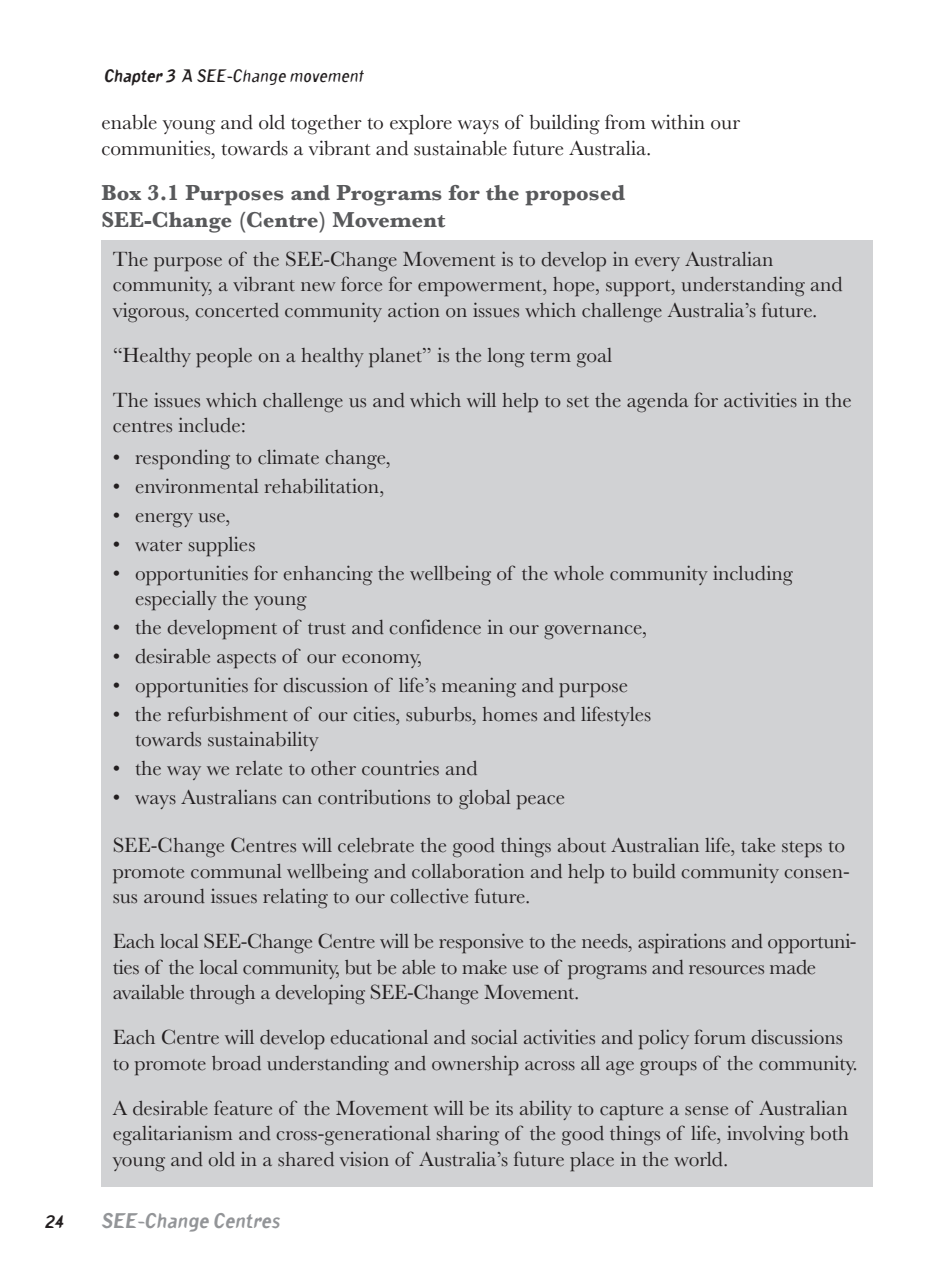
<style>
.page{position:relative;width:925px;height:1276px;background:#fff}
.page>*{position:absolute;margin:0;border:0;box-sizing:border-box;transform-origin:0 0}
.t1{font:700 22.5px/27px "Baskerville";color:#58595b}
.t2{font:21.38px/25.7px "Baskerville";color:#231f20}
.t3{font:italic 800 21.15px "Truth";letter-spacing:.025em;color:#939598}
.t4{font:italic 18px "Truth";letter-spacing:.015em;color:#231f20}
.t5{font:italic 800 18px "Truth";color:#231f20}
.s1{font-weight:800}
</style>
<div class="page">
<div style="left:101px;top:240px;width:772px;height:946px;background:#d1d2d4"></div>
<p class="t4" style="left:105px;top:69px;width:260px"><span class="s1">Chapter 3</span> A SEE-Change movement</p>
<p class="t2" style="left:101px;top:112px;width:640px">enable young and old together to explore ways of building from within our communities, towards a vibrant and sustainable future Australia.</p>
<p class="t1" style="left:101px;top:182px;width:525px">Box 3.1 Purposes and Programs for the proposed<br>SEE-Change (Centre) Movement</p>
<p class="t2" style="left:113px;top:248px;width:731px">The purpose of the SEE-Change Movement is to develop in every Australian community, a vibrant new force for empowerment, hope, support, understanding and vigorous, concerted community action on issues which challenge Australia’s future.</p>
<p class="t2" style="left:113px;top:335px;width:740px;line-height:44.8px">“Healthy people on a healthy planet” is the long term goal<br>The issues which challenge us and which will help to set the agenda for activities in the</p>
<p class="t2" style="left:113px;top:415px;width:135px">centres include:</p>
<p class="t2" style="left:113px;top:447px;width:280px">• responding to climate change,</p>
<p class="t2" style="left:113px;top:476px;width:273px">• environmental rehabilitation,</p>
<p class="t2" style="left:113px;top:504px;width:119px">• energy use,</p>
<p class="t2" style="left:113px;top:533px;width:144px">• water supplies</p>
<p class="t2" style="left:135px;top:562px;width:659px;text-indent:-22px">• opportunities for enhancing the wellbeing of the whole community including especially the young</p>
<p class="t2" style="left:113px;top:617px;width:536px">• the development of trust and confidence in our governance,</p>
<p class="t2" style="left:113px;top:645px;width:311px">• desirable aspects of our economy,</p>
<p class="t2" style="left:113px;top:674px;width:517px">• opportunities for discussion of life’s meaning and purpose</p>
<p class="t2" style="left:135px;top:703px;width:518px;text-indent:-22px">• the refurbishment of our cities, suburbs, homes and lifestyles towards sustainability</p>
<p class="t2" style="left:113px;top:758px;width:366px">• the way we relate to other countries and</p>
<p class="t2" style="left:113px;top:786px;width:454px">• ways Australians can contributions to global peace</p>
<p class="t2" style="left:113px;top:834px;width:739px">SEE-Change Centres will celebrate the good things about Australian life, take steps to promote communal wellbeing and collaboration and help to build community consen&shy;sus around issues relating to our collective future.</p>
<p class="t2" style="left:113px;top:930px;width:745px">Each local SEE-Change Centre will be responsive to the needs, aspirations and opportuni&shy;ties of the local community, but be able to make use of programs and resources made available through a developing SEE-Change Movement.</p>
<p class="t2" style="left:113px;top:1027px;width:747px">Each Centre will develop educational and social activities and policy forum discussions to promote broad understanding and ownership across all age groups of the community.</p>
<p class="t2" style="left:113px;top:1097px;width:738px;text-align:justify">A desirable feature of the Movement will be its ability to capture a sense of Australian egalitarianism and cross-generational sharing of the good things of life, involving both young and old in a shared vision of Australia’s future place in the world.</p>
<p class="t5" style="left:45px;top:1215px;width:21px">24</p>
<p class="t3" style="left:102px;top:1213px;width:180px">SEE-Change Centres</p>
</div>
